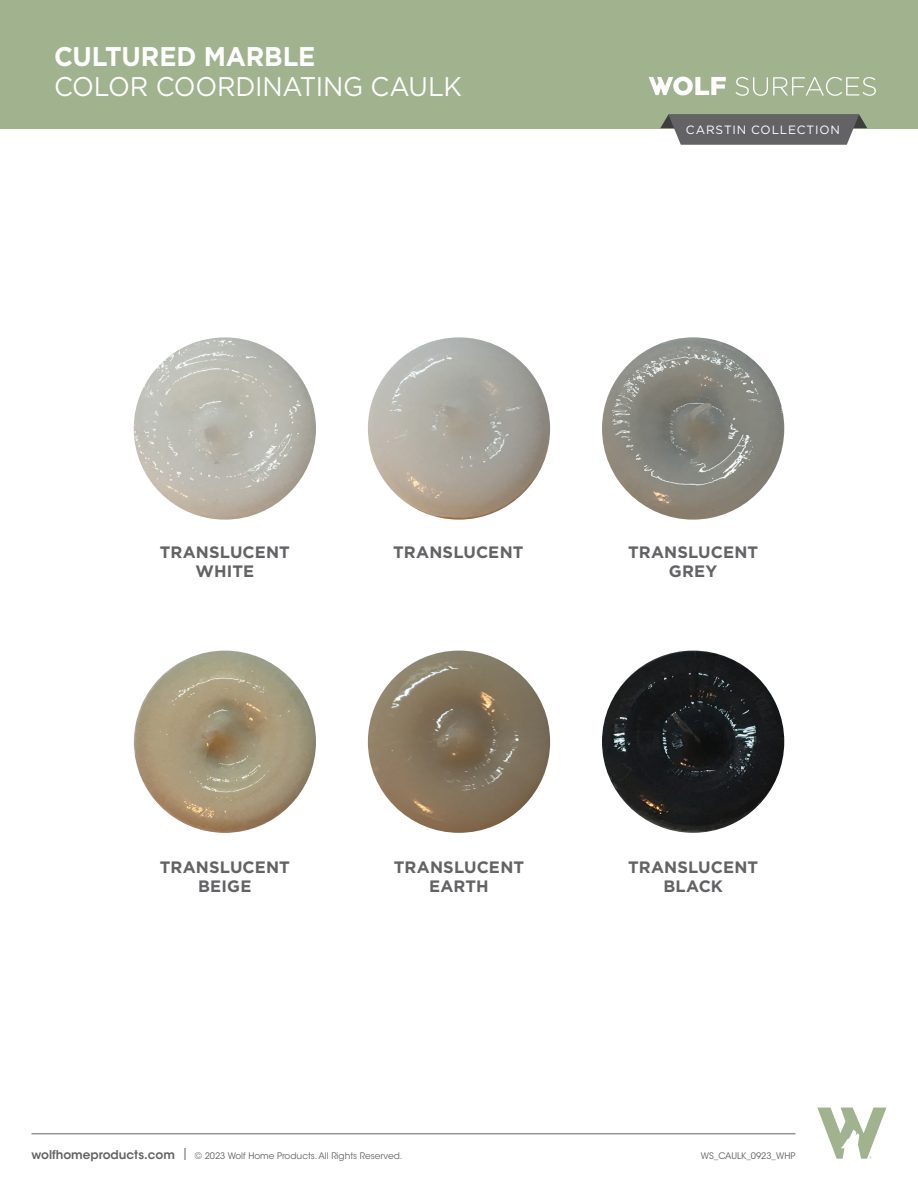
<style>
.page{position:relative;width:918px;height:1188px;background:#fff}
.page>*{position:absolute;margin:0;border:0;box-sizing:border-box;transform-origin:0 0}
.t1{font:27px "Gotham";letter-spacing:-.01em;color:#fff;scale:.95 1}
.t2{font:700 27px "Gotham";letter-spacing:-.01em;color:#fff;scale:.95 1}
.t3{font:700 16.5px/19.5px "Gotham";letter-spacing:.01em;color:#636366;text-align:center}
.t4{font:12px "Gotham";letter-spacing:.07em;color:#fff}
.t5{font:9px "ITC Avant Garde Std";color:#636366}
.s1{font-weight:600;font-size:12px}
</style>
<div class="page">
<div style="left:0;top:0;width:918px;height:128px;background:#a0b28e"></div>
<svg style="left:660px;top:114px;width:207px;height:31px;background:#717273"></svg>
<svg style="left:649px;top:77px;width:77px;height:18px"></svg>
<svg style="left:735px;top:77px;width:141px;height:19px"></svg>
<hr style="left:32px;top:1134px;width:763px;height:1px;background:#636366">
<svg style="left:817px;top:1108px;width:69px;height:51px"></svg>
<img style="left:368px;top:337px;width:182px;height:183px;border-radius:91px">
<img style="left:134px;top:651px;width:182px;height:182px;border-radius:91px">
<img style="left:368px;top:651px;width:182px;height:182px;border-radius:91px">
<img style="left:134px;top:337px;width:182px;height:183px;border-radius:91px">
<img style="left:602px;top:337px;width:182px;height:183px;border-radius:91px">
<img style="left:602px;top:651px;width:182px;height:182px;border-radius:91px">
<h1 class="t2" style="left:54px;top:38px;width:277px">CULTURED MARBLE</h1>
<h1 class="t1" style="left:54px;top:69px;width:431px">COLOR COORDINATING CAULK</h1>
<p class="t4" style="left:686px;top:122px;width:155px">CARSTIN COLLECTION</p>
<p class="t3" style="left:160px;top:542px;width:132px">TRANSLUCENT<br>WHITE</p>
<p class="t3" style="left:393px;top:542px;width:132px">TRANSLUCENT</p>
<p class="t3" style="left:628px;top:542px;width:132px">TRANSLUCENT<br>GREY</p>
<p class="t3" style="left:160px;top:857px;width:132px">TRANSLUCENT<br>BEIGE</p>
<p class="t3" style="left:394px;top:857px;width:132px">TRANSLUCENT<br>EARTH</p>
<p class="t3" style="left:628px;top:857px;width:132px">TRANSLUCENT<br>BLACK</p>
<p class="t5" style="left:32px;top:1150px;width:372px"><span class="s1">wolfhomeproducts.com</span> <sup>|</sup> © 2023 Wolf Home Products. All Rights Reserved.</p>
<p class="t5" style="left:701px;top:1150px;width:96px">WS_CAULK_0923_WHP</p>
</div>
